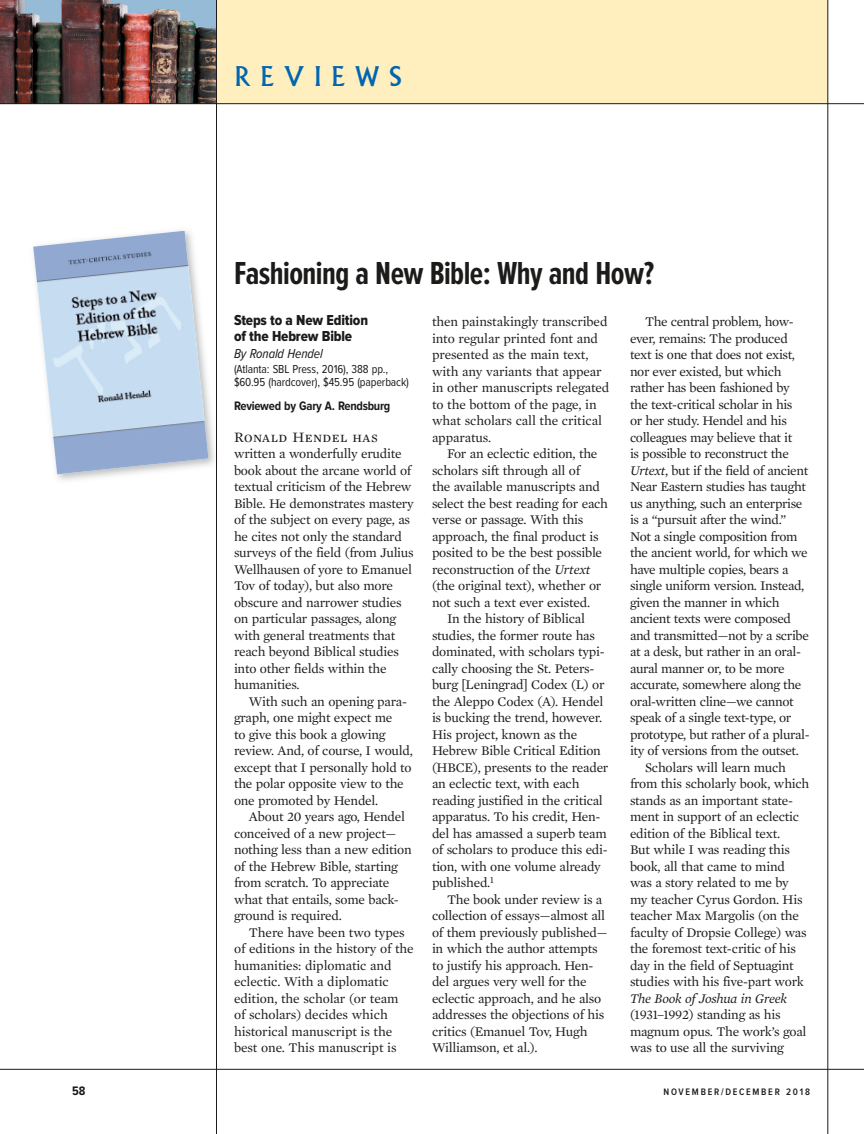
<style>
.page{position:relative;width:864px;height:1134px;background:#fff}
.page>*{position:absolute;margin:0;border:0;box-sizing:border-box;transform-origin:0 0}
.t1{font:700 33px "Proxima Nova Ex Cn";letter-spacing:-.015em;color:#1c1b1a}
.t2{font:26.55px "Albertus MT Std";letter-spacing:.375em;color:#0066b0}
.t3{font:15px/16.5px "Proxima Nova Cond Extrabld";letter-spacing:-.01em;color:#1c1b1a}
.t4{font:14.7px "Mercury Text G1";letter-spacing:.03em;color:#1c1b1a}
.t5{font:13.5px/16.5px "Mercury Text G1";letter-spacing:-.02em;color:#1c1b1a}
.t6{font:italic 13.5px "Mercury Text G1";letter-spacing:-.02em;color:#1c1b1a}
.t7{font:italic 13.5px "Proxima Nova Cond";letter-spacing:-.01em;color:#1c1b1a}
.t8{font:700 12.75px "Proxima Nova Cond";letter-spacing:-.02em;color:#1c1b1a}
.t9{font:12px/13.5px "Proxima Nova Cond";letter-spacing:-.01em;color:#1c1b1a}
.t10{font:600 9.75px "Proxima Nova Cond";letter-spacing:.18em;color:#1c1b1a}
.s1{font-style:italic}
</style>
<div class="page">
<div style="left:216px;top:0;width:612px;height:104px;background:#ffefbe"></div>
<img style="left:0;top:0;width:216px;height:103px">
<hr style="left:216px;top:0;width:1px;height:1134px;background:#1c1b1a">
<hr style="left:828px;top:0;width:1px;height:1134px;background:#1c1b1a">
<hr style="left:0;top:103px;width:864px;height:1px;background:#1c1b1a">
<hr style="left:0;top:1069px;width:864px;height:1px;background:#1c1b1a">
<img style="left:56px;top:230px;width:159px;height:251px">
<img style="left:33px;top:231px;width:176px;height:243px">
<h2 class="t2" style="left:234px;top:60px;width:168px">REVIEWS</h2>
<h1 class="t1" style="left:234px;top:255px;width:422px">Fashioning a New Bible: Why and How?</h1>
<p class="t3" style="left:234px;top:312px;width:136px">Steps to a New Edition of the Hebrew Bible</p>
<p class="t7" style="left:234px;top:347px;width:90px">By Ronald Hendel</p>
<p class="t9" style="left:234px;top:363px;width:176px">(Atlanta: SBL Press, 2016), 388 pp., $60.95 (hardcover), $45.95 (paperback)</p>
<p class="t8" style="left:234px;top:399px;width:158px">Reviewed by Gary A. Rendsburg</p>
<p class="t4" style="left:234px;top:426px;width:145px">Ronald Hendel has</p>
<p class="t5" style="left:234px;top:445px;width:181px">written a wonderfully erudite book about the arcane world of textual criticism of the Hebrew<br>Bible. He demonstrates mastery of the subject on every page, as he cites not only the standard surveys of the field (from Julius<br>Wellhausen of yore to Emanuel<br>Tov of today), but also more obscure and narrower studies on particular passages, along with general treatments that reach beyond Biblical studies into other fields within the humanities.</p>
<p class="t5" style="left:234px;top:692px;width:180px;text-indent:15px">With such an opening para&shy;graph, one might expect me<br>to give this book a glowing review. And, of course, I would, except that I personally hold to the polar opposite view to the one promoted by Hendel.</p>
<p class="t5" style="left:234px;top:808px;width:179px;text-indent:15px">About 20 years ago, Hendel conceived of a new project— nothing less than a new edition of the Hebrew Bible, starting from scratch. To appreciate what that entails, some back&shy;ground is required.</p>
<p class="t5" style="left:234px;top:923px;width:181px;text-indent:15px">There have been two types of editions in the history of the humanities: diplomatic and eclectic. With a diplomatic edition, the scholar (or team of scholars) decides which historical manuscript is the best one. This manuscript is</p>
<p class="t5" style="left:432px;top:313px;width:179px">then painstakingly transcribed into regular printed font and presented as the main text, with any variants that appear in other manuscripts relegated to the bottom of the page, in what scholars call the critical apparatus.</p>
<p class="t5" style="left:447px;top:445px;width:152px">For an eclectic edition, the</p>
<p class="t5" style="left:432px;top:461px;width:151px">scholars sift through all of</p>
<p class="t5" style="left:432px;top:478px;width:170px">the available manuscripts and</p>
<p class="t5" style="left:432px;top:494px;width:178px">select the best reading for each</p>
<p class="t5" style="left:432px;top:511px;width:153px">verse or passage. With this</p>
<p class="t5" style="left:432px;top:527px;width:168px">approach, the final product is</p>
<p class="t5" style="left:432px;top:544px;width:172px">posited to be the best possible</p>
<p class="t5" style="left:432px;top:560px;width:160px">reconstruction of the <span class="s1">Urtext</span></p>
<p class="t5" style="left:432px;top:577px;width:171px">(the original text), whether or</p>
<p class="t5" style="left:432px;top:593px;width:160px">not such a text ever existed.</p>
<p class="t5" style="left:447px;top:610px;width:140px">In the history of Biblical</p>
<p class="t5" style="left:432px;top:626px;width:164px">studies, the former route has</p>
<p class="t5" style="left:432px;top:643px;width:174px">dominated, with scholars typi-</p>
<p class="t5" style="left:432px;top:659px;width:164px">cally choosing the St. Peters-</p>
<p class="t5" style="left:432px;top:676px;width:174px">burg [Leningrad] Codex (L) or</p>
<p class="t5" style="left:432px;top:692px;width:173px">the Aleppo Codex (A). Hendel</p>
<p class="t5" style="left:432px;top:709px;width:172px">is bucking the trend, however.</p>
<p class="t5" style="left:432px;top:725px;width:147px">His project, known as the</p>
<p class="t5" style="left:432px;top:742px;width:170px">Hebrew Bible Critical Edition</p>
<p class="t5" style="left:432px;top:758px;width:178px">(HBCE), presents to the reader</p>
<p class="t5" style="left:432px;top:775px;width:149px">an eclectic text, with each</p>
<p class="t5" style="left:432px;top:791px;width:172px">reading justified in the critical</p>
<p class="t5" style="left:432px;top:808px;width:170px">apparatus. To his credit, Hen-</p>
<p class="t5" style="left:432px;top:824px;width:176px">del has amassed a superb team</p>
<p class="t5" style="left:432px;top:841px;width:177px">of scholars to produce this edi-</p>
<p class="t5" style="left:432px;top:857px;width:171px">tion, with one volume already</p>
<p class="t5" style="left:432px;top:874px;width:63px">published.<sup>1</sup></p>
<p class="t5" style="left:447px;top:890px;width:157px">The book under review is a</p>
<p class="t5" style="left:432px;top:907px;width:175px">collection of essays—almost all</p>
<p class="t5" style="left:432px;top:923px;width:177px">of them previously published—</p>
<p class="t5" style="left:432px;top:940px;width:167px">in which the author attempts</p>
<p class="t5" style="left:432px;top:956px;width:163px">to justify his approach. Hen-</p>
<p class="t5" style="left:432px;top:973px;width:156px">del argues very well for the</p>
<p class="t5" style="left:432px;top:989px;width:171px">eclectic approach, and he also</p>
<p class="t5" style="left:432px;top:1006px;width:174px">addresses the objections of his</p>
<p class="t5" style="left:432px;top:1022px;width:157px">critics (Emanuel Tov, Hugh</p>
<p class="t5" style="left:432px;top:1039px;width:107px">Williamson, et al.).</p>
<p class="t5" style="left:645px;top:313px;width:150px">The central problem, how-</p>
<p class="t5" style="left:630px;top:329px;width:159px">ever, remains: The produced</p>
<p class="t5" style="left:630px;top:346px;width:167px">text is one that does not exist,</p>
<p class="t5" style="left:630px;top:362px;width:153px">nor ever existed, but which</p>
<p class="t5" style="left:630px;top:379px;width:161px">rather has been fashioned by</p>
<p class="t5" style="left:630px;top:395px;width:164px">the text-critical scholar in his</p>
<p class="t5" style="left:630px;top:412px;width:159px">or her study. Hendel and his</p>
<p class="t5" style="left:630px;top:428px;width:164px">colleagues may believe that it</p>
<p class="t5" style="left:630px;top:445px;width:160px">is possible to reconstruct the</p>
<p class="t5" style="left:630px;top:461px;width:180px"><span class="s1">Urtext</span>, but if the field of ancient</p>
<p class="t5" style="left:630px;top:478px;width:178px">Near Eastern studies has taught</p>
<p class="t5" style="left:630px;top:494px;width:174px">us anything, such an enterprise</p>
<p class="t5" style="left:630px;top:511px;width:158px">is a “pursuit after the wind.”</p>
<p class="t5" style="left:630px;top:527px;width:169px">Not a single composition from</p>
<p class="t5" style="left:630px;top:544px;width:179px">the ancient world, for which we</p>
<p class="t5" style="left:630px;top:560px;width:160px">have multiple copies, bears a</p>
<p class="t5" style="left:630px;top:577px;width:176px">single uniform version. Instead,</p>
<p class="t5" style="left:630px;top:593px;width:151px">given the manner in which</p>
<p class="t5" style="left:630px;top:610px;width:163px">ancient texts were composed</p>
<p class="t5" style="left:630px;top:626px;width:180px">and transmitted—not by a scribe</p>
<p class="t5" style="left:630px;top:643px;width:173px">at a desk, but rather in an oral-</p>
<p class="t5" style="left:630px;top:659px;width:156px">aural manner or, to be more</p>
<p class="t5" style="left:630px;top:676px;width:173px">accurate, somewhere along the</p>
<p class="t5" style="left:630px;top:692px;width:165px">oral-written cline—we cannot</p>
<p class="t5" style="left:630px;top:709px;width:163px">speak of a single text-type, or</p>
<p class="t5" style="left:630px;top:725px;width:181px">prototype, but rather of a plural-</p>
<p class="t5" style="left:630px;top:742px;width:170px">ity of versions from the outset.</p>
<p class="t5" style="left:645px;top:758px;width:143px">Scholars will learn much</p>
<p class="t5" style="left:630px;top:775px;width:181px">from this scholarly book, which</p>
<p class="t5" style="left:630px;top:791px;width:165px">stands as an important state-</p>
<p class="t5" style="left:630px;top:808px;width:171px">ment in support of an eclectic</p>
<p class="t5" style="left:630px;top:824px;width:152px">edition of the Biblical text.</p>
<p class="t5" style="left:630px;top:841px;width:161px">But while I was reading this</p>
<p class="t5" style="left:630px;top:857px;width:156px">book, all that came to mind</p>
<p class="t5" style="left:630px;top:874px;width:160px">was a story related to me by</p>
<p class="t5" style="left:630px;top:890px;width:174px">my teacher Cyrus Gordon. His</p>
<p class="t5" style="left:630px;top:907px;width:171px">teacher Max Margolis (on the</p>
<p class="t5" style="left:630px;top:923px;width:178px">faculty of Dropsie College) was</p>
<p class="t5" style="left:630px;top:940px;width:168px">the foremost text-critic of his</p>
<p class="t5" style="left:630px;top:956px;width:165px">day in the field of Septuagint</p>
<p class="t5" style="left:630px;top:973px;width:176px">studies with his five-part work</p>
<p class="t6" style="left:630px;top:988px;width:159px">The Book of Joshua in Greek</p>
<p class="t5" style="left:630px;top:1006px;width:178px">(1931–1992) standing as his magnum opus. The work’s goal was to use all the surviving</p>
<p class="t8" style="left:72px;top:1084px;width:15px">58</p>
<p class="t10" style="left:663px;top:1088px;width:148px">NOVEMBER/DECEMBER 2018</p>
</div>
